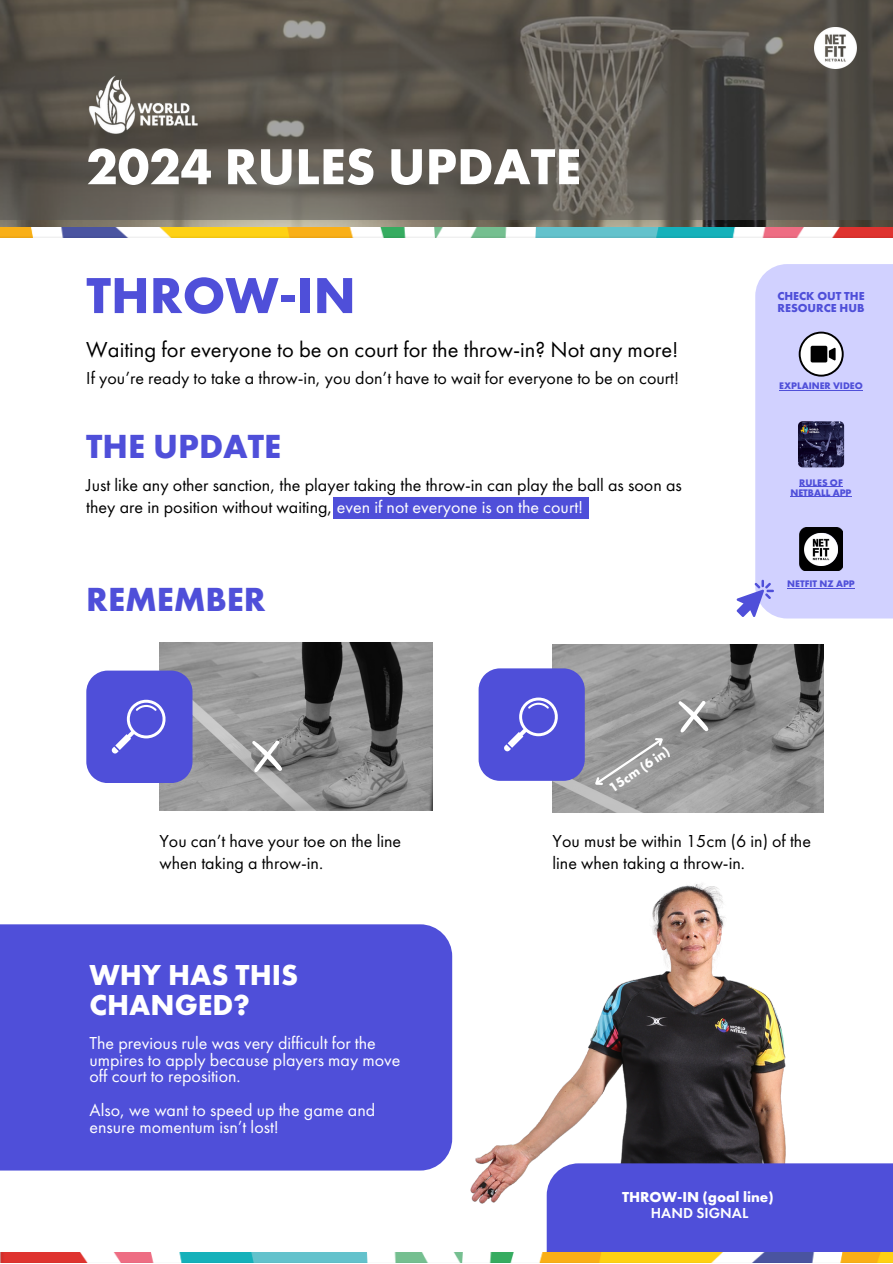
<style>
.page{position:relative;width:893px;height:1264px;background:#fff}
.page>*{position:absolute;margin:0;border:0;box-sizing:border-box;transform-origin:0 0}
.t1{font:700 52.5px "Futura PT";color:#fff}
.t2{font:700 52.5px "Futura PT";color:#4f4fd9}
.t3{font:700 34.65px "Futura PT";color:#4f4fd9}
.t4{font:700 30px/29.2px "Futura PT";color:#fff}
.t5{font:22.5px "Futura PT";color:#000}
.t6{font:18px/21.3px "Futura PT";color:#000}
.t7{font:18px/16.8px "Futura PT";color:#fff}
.t8{font:700 15px "Futura PT";color:#fff}
.t9{font:600 15px "Futura PT";color:#fff}
.t10{font:700 13.65px "Futura PT";color:#fff}
.t11{font:700 12px/12px "Futura PT";color:#4f4fd9}
.t12{font:700 9.9px/9.9px "Futura PT";color:#4f4fd9;text-align:center}
.s1{color:#fff}
</style>
<div class="page">
<img style="left:0;top:219px;width:892px;height:18px">
<div style="left:0;top:924px;width:452px;height:246px;background:#4f4fd9"></div>
<img style="left:470px;top:884px;width:316px;height:320px">
<div style="left:546px;top:1163px;width:346px;height:99px;background:#4f4fd9"></div>
<img style="left:0;top:1252px;width:892px;height:10px">
<div style="left:333px;top:497px;width:255px;height:21px;background:#4f4fd9"></div>
<img style="left:159px;top:643px;width:273px;height:167px">
<img style="left:552px;top:645px;width:271px;height:167px">
<svg style="left:251px;top:739px;width:31px;height:33px"></svg>
<svg style="left:86px;top:670px;width:106px;height:113px;background:#5c5cda"></svg>
<svg style="left:478px;top:668px;width:190px;height:123px;background:#7f7fc1"></svg>
<svg style="left:0;top:0;width:892px;height:219px;background:#5a554d"></svg>
<img style="left:86px;top:74px;width:118px;height:61px">
<img style="left:814px;top:27px;width:42px;height:42px">
<svg style="left:677px;top:699px;width:31px;height:33px"></svg>
<div style="left:755px;top:264px;width:137px;height:354px;background:#d1d1ff"></div>
<img style="left:799px;top:527px;width:43px;height:43px">
<img style="left:804px;top:533px;width:33px;height:32px">
<hr style="left:787px;top:587px;width:67px;height:1px;background:#4f4fd9">
<svg style="left:798px;top:331px;width:45px;height:45px"></svg>
<hr style="left:779px;top:390px;width:83px;height:1px;background:#4f4fd9">
<svg style="left:736px;top:579px;width:37px;height:38px"></svg>
<img style="left:797px;top:421px;width:47px;height:46px;border-radius:5px">
<hr style="left:799px;top:486px;width:43px;height:1px;background:#4f4fd9">
<hr style="left:790px;top:496px;width:61px;height:1px;background:#4f4fd9">
<p class="t1" style="left:86px;top:133px;width:496px">2024 RULES UPDATE</p>
<p class="t2" style="left:86px;top:261px;width:271px">THROW-IN</p>
<p class="t5" style="left:86px;top:335px;width:593px">Waiting for everyone to be on court for the throw-in? Not any more!</p>
<p class="t6" style="left:86px;top:367px;width:594px">If you’re ready to take a throw-in, you don’t have to wait for everyone to be on court!</p>
<p class="t3" style="left:86px;top:424px;width:196px">THE UPDATE</p>
<p class="t6" style="left:86px;top:474px;width:597px">Just like any other sanction, the player taking the throw-in can play the ball as soon as they are in position without waiting, <span class="s1">even if not everyone is on the court!</span></p>
<p class="t3" style="left:86px;top:576px;width:181px">REMEMBER</p>
<p class="t10" style="left:605px;top:781px;width:72px;rotate:-34deg">15cm (6 in)</p>
<p class="t11" style="left:777px;top:290px;width:89px">CHECK OUT THE<br>RESOURCE HUB</p>
<p class="t12" style="left:779px;top:381px;width:85px">EXPLAINER VIDEO</p>
<p class="t12" style="left:790px;top:477px;width:62px">RULES OF<br>NETBALL APP</p>
<p class="t12" style="left:787px;top:578px;width:69px">NETFIT NZ APP</p>
<p class="t6" style="left:159px;top:830px;width:243px">You can’t have your toe on the line when taking a throw-in.</p>
<p class="t6" style="left:552px;top:830px;width:260px">You must be within 15cm (6 in) of the line when taking a throw-in.</p>
<p class="t4" style="left:89px;top:960px;width:210px">WHY HAS THIS<br>CHANGED?</p>
<p class="t7" style="left:89px;top:1034px;width:312px">The previous rule was very difficult for the umpires to apply because players may move off court to reposition.</p>
<p class="t7" style="left:89px;top:1101px;width:287px">Also, we want to speed up the game and ensure momentum isn’t lost!</p>
<p class="t8" style="left:622px;top:1186px;width:153px">THROW-IN (goal line)</p>
<p class="t9" style="left:651px;top:1203px;width:99px">HAND SIGNAL</p>
</div>
